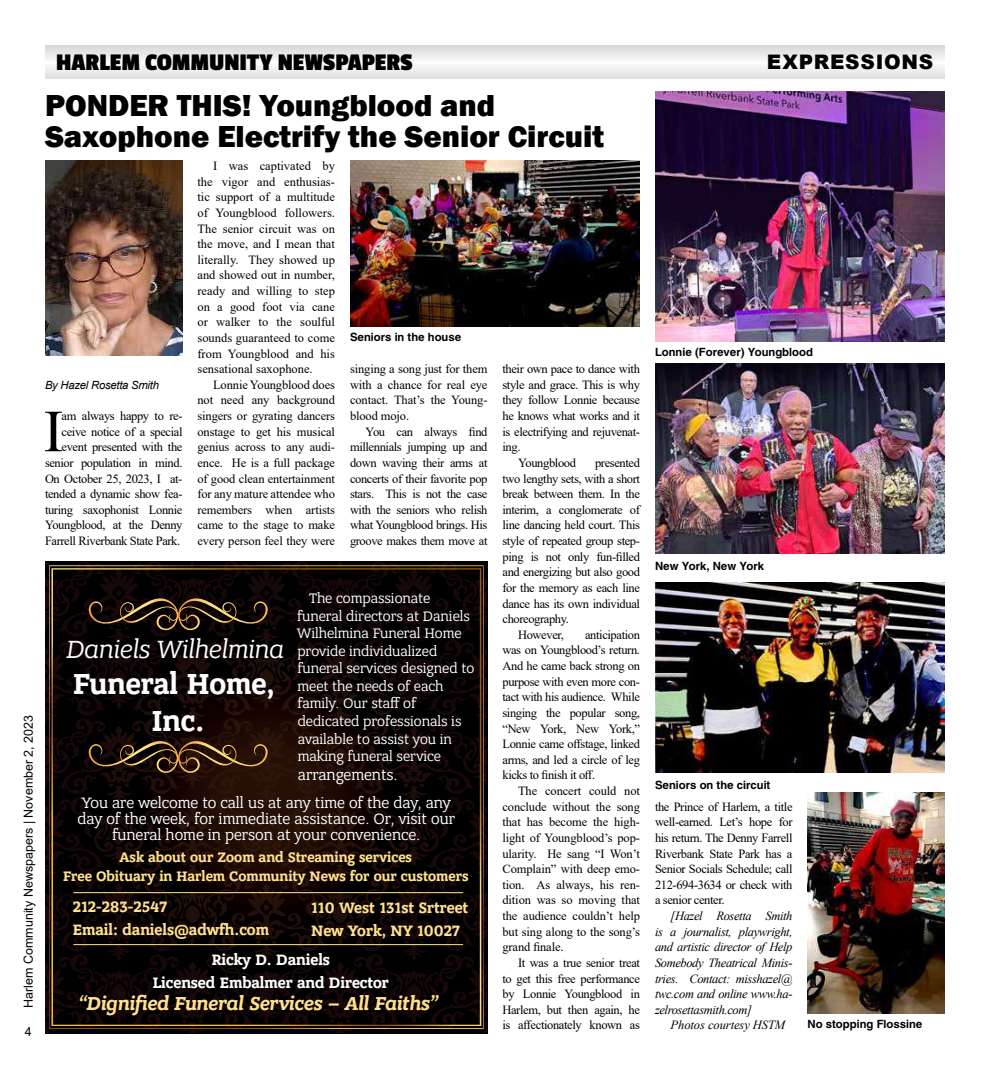
<style>
.page{position:relative;width:990px;height:1080px;background:#fff}
.page>*{position:absolute;margin:0;border:0;box-sizing:border-box;transform-origin:0 0}
.t1{font:59.75px "Times New Roman";color:#000}
.t2{font:800 31.25px/31.2px "Franklin Gothic";color:#000}
.t3{font:700 30.75px/36.9px "Bandera Pro";color:#fff;text-align:center;scale:.93 1}
.t4{font:italic 26.38px "Bandera Pro";color:#fff;scale:.93 1}
.t5{font:700 25px "Passion One";color:#000}
.t6{font:italic 700 20px "Bandera Pro";color:#ffe08d;scale:.94 1}
.t7{font:900 20px "Arial";letter-spacing:.035em;color:#000}
.t8{font:16px/16px "Bandera Pro";color:#fff;text-align:center;scale:.94 1}
.t9{font:700 16px/23.1px "Bandera Pro";color:#ffe08d;scale:.94 1}
.t10{font:700 16px/22.6px "Bandera Pro";color:#fff;text-align:center;scale:.94 1}
.t11{font:14.62px/17.6px "Bandera Pro";color:#fff;scale:.94 1}
.t12{font:700 14.62px/18.6px "Bandera Pro";color:#ffe08d;text-align:center;scale:.94 1}
.t13{font:12.5px/15.6px "Times New Roman";letter-spacing:-.03em;color:#000;text-align:justify}
.t14{font:italic 12.5px/15.6px "Times New Roman";letter-spacing:-.03em;color:#000;text-align:justify}
.t15{font:12.5px "Arial";color:#000}
.t16{font:italic 12.5px "Times New Roman";letter-spacing:-.005em;color:#000}
.t17{font:700 11.25px "Helios C";color:#000}
.t18{font:italic 11.25px "Arial";letter-spacing:-.02em;color:#000}
</style>
<div class="page">
<svg style="left:45px;top:45px;width:900px;height:34px"></svg>
<div style="left:45px;top:562px;width:442px;height:471px;background:linear-gradient(to bottom,#0c0405,#0d0405)"></div>
<svg style="left:221px;top:562px;width:266px;height:19px"></svg>
<svg style="left:49px;top:565px;width:435px;height:464px;background:#422e13"></svg>
<svg style="left:51px;top:568px;width:430px;height:458px;background:#100704"></svg>
<svg style="left:87px;top:592px;width:183px;height:41px;background:#261b0f"></svg>
<svg style="left:87px;top:735px;width:183px;height:41px;background:#342111"></svg>
<hr style="left:73px;top:892px;width:390px;height:1px;background:#ffe08d">
<hr style="left:73px;top:944px;width:390px;height:1px;background:#ffe08d">
<img style="left:45px;top:161px;width:137px;height:194px">
<img style="left:350px;top:161px;width:290px;height:165px">
<img style="left:655px;top:583px;width:290px;height:189px">
<img style="left:655px;top:364px;width:290px;height:189px">
<img style="left:655px;top:92px;width:290px;height:250px">
<img style="left:808px;top:792px;width:137px;height:222px">
<h3 class="t5" style="left:56px;top:49px;width:358px">HARLEM COMMUNITY NEWSPAPERS</h3>
<h3 class="t7" style="left:767px;top:47px;width:168px">EXPRESSIONS</h3>
<p class="t15" style="left:20px;top:1008px;width:294px;rotate:-90deg">Harlem Community Newspapers | November 2, 2023</p>
<p class="t15" style="left:25px;top:1023px;width:8px">4</p>
<h2 class="t2" style="left:45px;top:89px;width:561px">PONDER THIS! Youngblood and<br>Saxophone Electrify the Senior Circuit</h2>
<p class="t18" style="left:45px;top:378px;width:116px">By Hazel Rosetta Smith</p>
<h1 class="t1" style="left:44px;top:389px;width:21px">I</h1>
<p class="t13" style="left:45px;top:408px;width:139px;text-align:right">am always happy to re&shy;ceive notice of a special event presented with the senior population in mind.<br>On October 25, 2023, I at&shy;tended a dynamic show fea&shy;turing saxophonist Lonnie<br>Youngblood, at the Denny<br>Farrell Riverbank State Park.</p>
<p class="t13" style="left:198px;top:158px;width:139px;text-indent:16px">I was captivated by the vigor and enthusias&shy;tic support of a multitude of Youngblood followers.<br>The senior circuit was on the move, and I mean that literally. They showed up and showed out in number, ready and willing to step on a good foot via cane or walker to the soulful sounds guaranteed to come from Youngblood and his sensational saxophone.</p>
<p class="t13" style="left:198px;top:376px;width:139px;text-indent:16px">Lonnie Youngblood does not need any background singers or gyrating dancers onstage to get his musical genius across to any audi&shy;ence. He is a full package of good clean entertainment for any mature attendee who remembers when artists came to the stage to make every person feel they were</p>
<p class="t17" style="left:350px;top:330px;width:113px">Seniors in the house</p>
<p class="t13" style="left:350px;top:361px;width:139px">singing a song just for them with a chance for real eye contact. That’s the Young&shy;blood mojo.</p>
<p class="t13" style="left:350px;top:423px;width:139px;text-indent:16px">You can always find millennials jumping up and down waving their arms at concerts of their favorite pop stars. This is not the case with the seniors who relish what Youngblood brings. His groove makes them move at</p>
<h3 class="t4" style="left:66px;top:633px;width:236px">Daniels Wilhelmina</h3>
<h3 class="t3" style="left:73px;top:667px;width:219px">Funeral Home,<br>Inc.</h3>
<p class="t11" style="left:297px;top:590px;width:190px;text-indent:12px">The compassionate funeral directors at Daniels<br>Wilhelmina Funeral Home provide individualized funeral services designed to meet the needs of each family. Our staff of dedicated professionals is available to assist you in making funeral service</p>
<p class="t8" style="left:298px;top:767px;width:108px">arrangements.</p>
<p class="t8" style="left:77px;top:795px;width:403px">You are welcome to call us at any time of the day, any day of the week, for immediate assistance. Or, visit our funeral home in person at your convenience.</p>
<p class="t12" style="left:63px;top:848px;width:433px">Ask about our Zoom and Streaming services<br>Free Obituary in Harlem Community News for our customers</p>
<p class="t9" style="left:73px;top:895px;width:210px">212-283-2547<br>Email: daniels@adwfh.com</p>
<p class="t9" style="left:311px;top:897px;width:169px">110 West 131st Srtreet<br>New York, NY 10027</p>
<p class="t10" style="left:153px;top:949px;width:253px">Ricky D. Daniels<br>Licensed Embalmer and Director</p>
<h3 class="t6" style="left:79px;top:991px;width:383px">“Dignified Funeral Services – All Faiths”</h3>
<p class="t13" style="left:503px;top:361px;width:139px">their own pace to dance with</p>
<p class="t13" style="left:503px;top:376px;width:139px">style and grace. This is why</p>
<p class="t13" style="left:503px;top:392px;width:139px">they follow Lonnie because</p>
<p class="t13" style="left:503px;top:408px;width:139px">he knows what works and it</p>
<p class="t13" style="left:503px;top:423px;width:139px">is electrifying and rejuvenat-</p>
<p class="t13" style="left:503px;top:439px;width:19px">ing.</p>
<p class="t13" style="left:518px;top:454px;width:59px">Youngblood</p>
<p class="t13" style="left:595px;top:454px;width:46px">presented</p>
<p class="t13" style="left:503px;top:470px;width:139px">two lengthy sets, with a short</p>
<p class="t13" style="left:503px;top:486px;width:139px">break between them. In the</p>
<p class="t13" style="left:503px;top:501px;width:139px">interim, a conglomerate of</p>
<p class="t13" style="left:503px;top:517px;width:139px">line dancing held court. This</p>
<p class="t13" style="left:503px;top:533px;width:139px">style of repeated group step-</p>
<p class="t13" style="left:503px;top:548px;width:139px">ping is not only fun-filled</p>
<p class="t13" style="left:503px;top:564px;width:139px">and energizing but also good</p>
<p class="t13" style="left:503px;top:579px;width:139px">for the memory as each line</p>
<p class="t13" style="left:503px;top:595px;width:139px">dance has its own individual</p>
<p class="t13" style="left:503px;top:611px;width:68px">choreography.</p>
<p class="t13" style="left:518px;top:626px;width:47px">However,</p>
<p class="t13" style="left:503px;top:626px;width:139px;text-indent:83px">anticipation was on Youngblood’s return.<br>And he came back strong on purpose with even more con&shy;tact with his audience. While singing the popular song, “New York, New York,” Lonnie came offstage, linked arms, and led a circle of leg kicks to finish it off.</p>
<p class="t13" style="left:503px;top:783px;width:139px;text-indent:16px">The concert could not conclude without the song that has become the high&shy;light of Youngblood’s pop&shy;ularity. He sang “I Won’t Complain” with deep emo&shy;tion. As always, his ren&shy;dition was so moving that the audience couldn’t help but sing along to the song’s grand finale.</p>
<p class="t13" style="left:503px;top:954px;width:139px;text-indent:16px">It was a true senior treat to get this free performance by Lonnie Youngblood in Harlem, but then again, he is affectionately known as</p>
<p class="t17" style="left:655px;top:346px;width:160px">Lonnie (Forever) Youngblood</p>
<p class="t17" style="left:655px;top:559px;width:111px">New York, New York</p>
<p class="t17" style="left:655px;top:778px;width:117px">Seniors on the circuit</p>
<p class="t13" style="left:655px;top:798px;width:139px">the Prince of Harlem, a title well-earned. Let’s hope for his return. The Denny Farrell Riverbank State Park has a Senior Socials Schedule; call 212-694-3634 or check with a senior center.</p>
<p class="t14" style="left:655px;top:908px;width:139px;text-indent:16px">[Hazel Rosetta Smith is a journalist, playwright, and artistic director of Help Somebody Theatrical Minis&shy;tries. Contact: misshazel@ twc.com and online www.ha&shy;zelrosettasmith.com]</p>
<p class="t16" style="left:671px;top:1017px;width:116px">Photos courtesy HSTM</p>
<p class="t17" style="left:808px;top:1018px;width:116px">No stopping Flossine</p>
</div>
